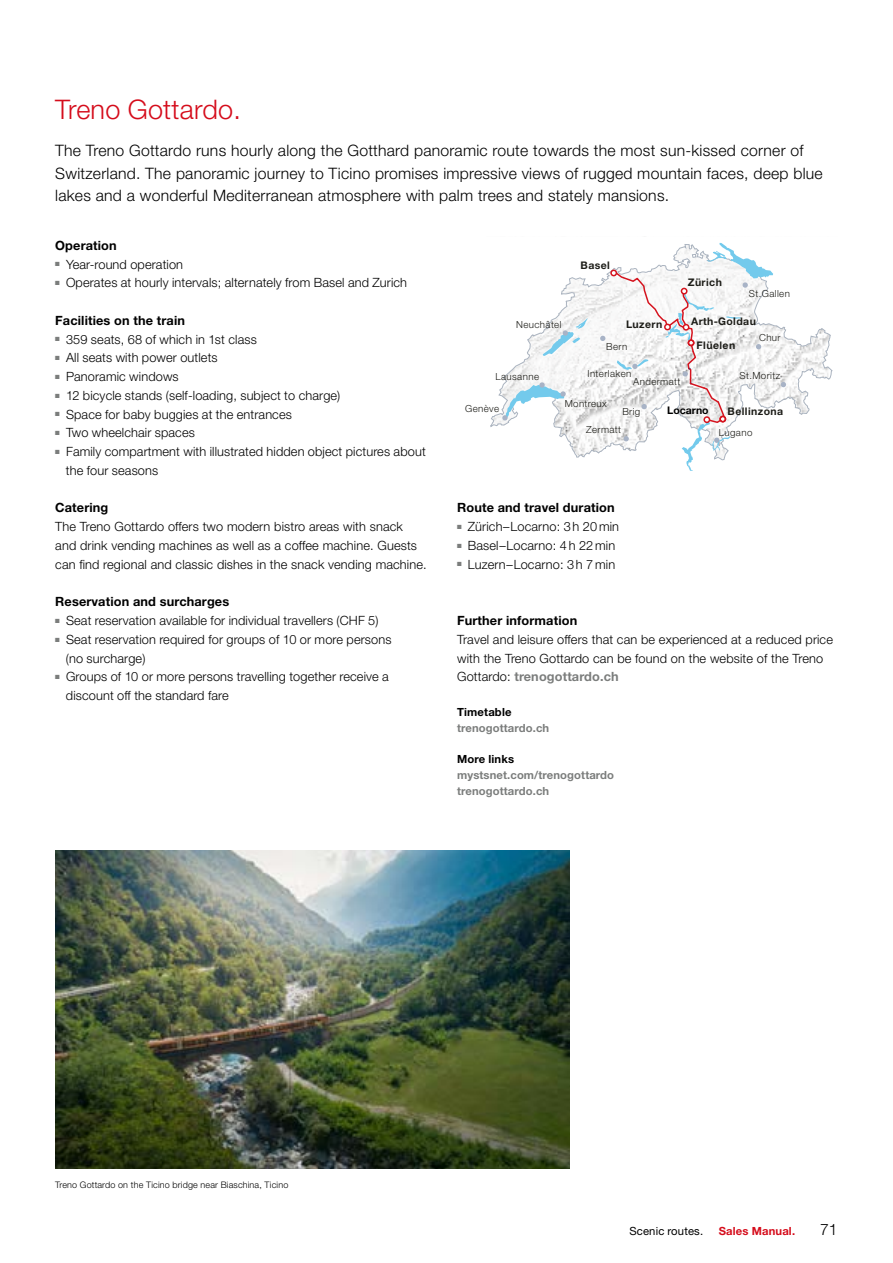
<style>
.page{position:relative;width:893px;height:1263px;background:#fff}
.page>*{position:absolute;margin:0;border:0;box-sizing:border-box;transform-origin:0 0}
.t1{font:300 27px "Helvetica Neue LT Pro";letter-spacing:.01em;color:#d50c1b}
.t2{font:300 15.75px/22.5px "Helvetica Neue LT Pro";letter-spacing:.015em;color:#000}
.t3{font:300 12.75px/18.8px "Helvetica Neue LT Pro";letter-spacing:.01em;color:#000}
.t4{font:700 12.75px "Helvetica Neue LT Pro";letter-spacing:.01em;color:#000}
.t5{font:700 11.25px/15.8px "Helvetica Neue LT Pro";letter-spacing:.01em;color:#7b7d7c}
.t6{font:700 11.25px "Helvetica Neue LT Pro";letter-spacing:.015em;color:#000}
.t7{font:11.25px "Helvetica Neue LT Pro";letter-spacing:.015em;color:#000}
.t8{font:700 11.25px "Helvetica Neue LT Pro";letter-spacing:.015em;color:#d50c1b}
.t9{font:700 10.5px "Helvetica Neue LT Pro";letter-spacing:.04em;color:#1d1d18}
.t10{font:700 10.5px "Helvetica Neue LT Pro";color:#000}
.t11{font:300 9.75px "Helvetica Neue LT Pro";letter-spacing:.04em;color:#1d1d18}
.t12{font:300 9px "Helvetica Neue LT Pro";letter-spacing:.015em;color:#000}
.s1{font-weight:700;color:#7b7d7c}
</style>
<div class="page">
<svg style="left:490px;top:271px;width:342px;height:187px"></svg>
<svg style="left:781px;top:382px;width:5px;height:5px"></svg>
<svg style="left:543px;top:318px;width:45px;height:38px"></svg>
<svg style="left:502px;top:382px;width:64px;height:38px"></svg>
<svg style="left:600px;top:336px;width:5px;height:5px"></svg>
<div style="left:610px;top:270px;width:7px;height:6px;border:2px solid #d5131e;border-radius:50%"></div>
<svg style="left:611px;top:243px;width:162px;height:228px"></svg>
<img style="left:55px;top:850px;width:515px;height:319px">
<h1 class="t1" style="left:55px;top:93px;width:187px">Treno Gottardo.</h1>
<p class="t2" style="left:55px;top:139px;width:769px">The Treno Gottardo runs hourly along the Gotthard panoramic route towards the most sun-kissed corner of<br>Switzerland. The panoramic journey to Ticino promises impressive views of rugged mountain faces, deep blue lakes and a wonderful Mediterranean atmosphere with palm trees and stately mansions.</p>
<p class="t4" style="left:55px;top:237px;width:63px">Operation</p>
<p class="t3" style="left:55px;top:254px;width:129px"><sup>■</sup> Year-round operation</p>
<p class="t3" style="left:55px;top:273px;width:353px"><sup>■</sup> Operates at hourly intervals; alternately from Basel and Zurich</p>
<p class="t4" style="left:55px;top:312px;width:131px">Facilities on the train</p>
<p class="t3" style="left:55px;top:329px;width:203px"><sup>■</sup> 359 seats, 68 of which in 1st class</p>
<p class="t3" style="left:55px;top:348px;width:164px"><sup>■</sup> All seats with power outlets</p>
<p class="t3" style="left:55px;top:367px;width:125px"><sup>■</sup> Panoramic windows</p>
<p class="t3" style="left:55px;top:386px;width:287px"><sup>■</sup> 12 bicycle stands (self-loading, subject to charge)</p>
<p class="t3" style="left:55px;top:404px;width:238px"><sup>■</sup> Space for baby buggies at the entrances</p>
<p class="t3" style="left:55px;top:423px;width:141px"><sup>■</sup> Two wheelchair spaces</p>
<p class="t3" style="left:66px;top:442px;width:361px;text-indent:-11px"><sup>■</sup> Family compartment with illustrated hidden object pictures about the four seasons</p>
<p class="t4" style="left:55px;top:500px;width:55px">Catering</p>
<p class="t3" style="left:55px;top:517px;width:373px">The Treno Gottardo offers two modern bistro areas with snack and drink vending machines as well as a coffee machine. Guests can find regional and classic dishes in the snack vending machine.</p>
<p class="t4" style="left:55px;top:594px;width:175px">Reservation and surcharges</p>
<p class="t3" style="left:55px;top:611px;width:325px"><sup>■</sup> Seat reservation available for individual travellers (CHF 5)</p>
<p class="t3" style="left:66px;top:629px;width:327px;text-indent:-11px"><sup>■</sup> Seat reservation required for groups of 10 or more persons (no surcharge)</p>
<p class="t3" style="left:66px;top:667px;width:324px;text-indent:-11px"><sup>■</sup> Groups of 10 or more persons travelling together receive a discount off the standard fare</p>
<p class="t9" style="left:580px;top:259px;width:31px">Basel</p>
<p class="t9" style="left:688px;top:276px;width:36px">Zürich</p>
<p class="t11" style="left:749px;top:287px;width:43px">St.Gallen</p>
<p class="t9" style="left:691px;top:315px;width:66px">Arth-Goldau</p>
<p class="t9" style="left:626px;top:318px;width:38px">Luzern</p>
<p class="t11" style="left:516px;top:319px;width:47px">Neuchâtel</p>
<p class="t11" style="left:759px;top:332px;width:23px">Chur</p>
<p class="t11" style="left:739px;top:370px;width:42px">St.Moritz</p>
<p class="t9" style="left:697px;top:338px;width:40px">Flüelen</p>
<p class="t11" style="left:606px;top:341px;width:23px">Bern</p>
<p class="t11" style="left:587px;top:367px;width:45px">Interlaken</p>
<p class="t11" style="left:565px;top:398px;width:44px">Montreux</p>
<p class="t11" style="left:496px;top:371px;width:45px">Lausanne</p>
<p class="t11" style="left:633px;top:376px;width:49px">Andermatt</p>
<p class="t11" style="left:465px;top:403px;width:36px">Genève</p>
<p class="t10" style="left:667px;top:403px;width:43px">Locarno</p>
<p class="t9" style="left:727px;top:405px;width:57px">Bellinzona</p>
<p class="t11" style="left:622px;top:405px;width:19px">Brig</p>
<p class="t11" style="left:586px;top:424px;width:37px">Zermatt</p>
<p class="t11" style="left:719px;top:427px;width:35px">Lugano</p>
<p class="t4" style="left:457px;top:500px;width:159px">Route and travel duration</p>
<p class="t3" style="left:457px;top:517px;width:164px"><sup>■</sup> Zürich–Locarno: 3 h 20 min</p>
<p class="t3" style="left:457px;top:536px;width:160px"><sup>■</sup> Basel–Locarno: 4 h 22 min</p>
<p class="t3" style="left:457px;top:554px;width:160px"><sup>■</sup> Luzern–Locarno: 3 h 7 min</p>
<p class="t4" style="left:457px;top:612px;width:122px">Further information</p>
<p class="t3" style="left:457px;top:630px;width:377px">Travel and leisure offers that can be experienced at a reduced price with the Treno Gottardo can be found on the website of the Treno<br>Gottardo: <span class="s1">trenogottardo.ch</span></p>
<p class="t6" style="left:457px;top:705px;width:56px">Timetable</p>
<p class="t5" style="left:457px;top:719px;width:94px">trenogottardo.ch</p>
<p class="t6" style="left:457px;top:752px;width:59px">More links</p>
<p class="t5" style="left:457px;top:766px;width:158px">mystsnet.com/trenogottardo trenogottardo.ch</p>
<p class="t12" style="left:55px;top:1179px;width:235px">Treno Gottardo on the Ticino bridge near Biaschina, Ticino</p>
<p class="t7" style="left:629px;top:1224px;width:75px">Scenic routes.</p>
<p class="t8" style="left:719px;top:1224px;width:78px">Sales Manual.</p>
<p class="t2" style="left:820px;top:1218px;width:19px">71</p>
</div>
